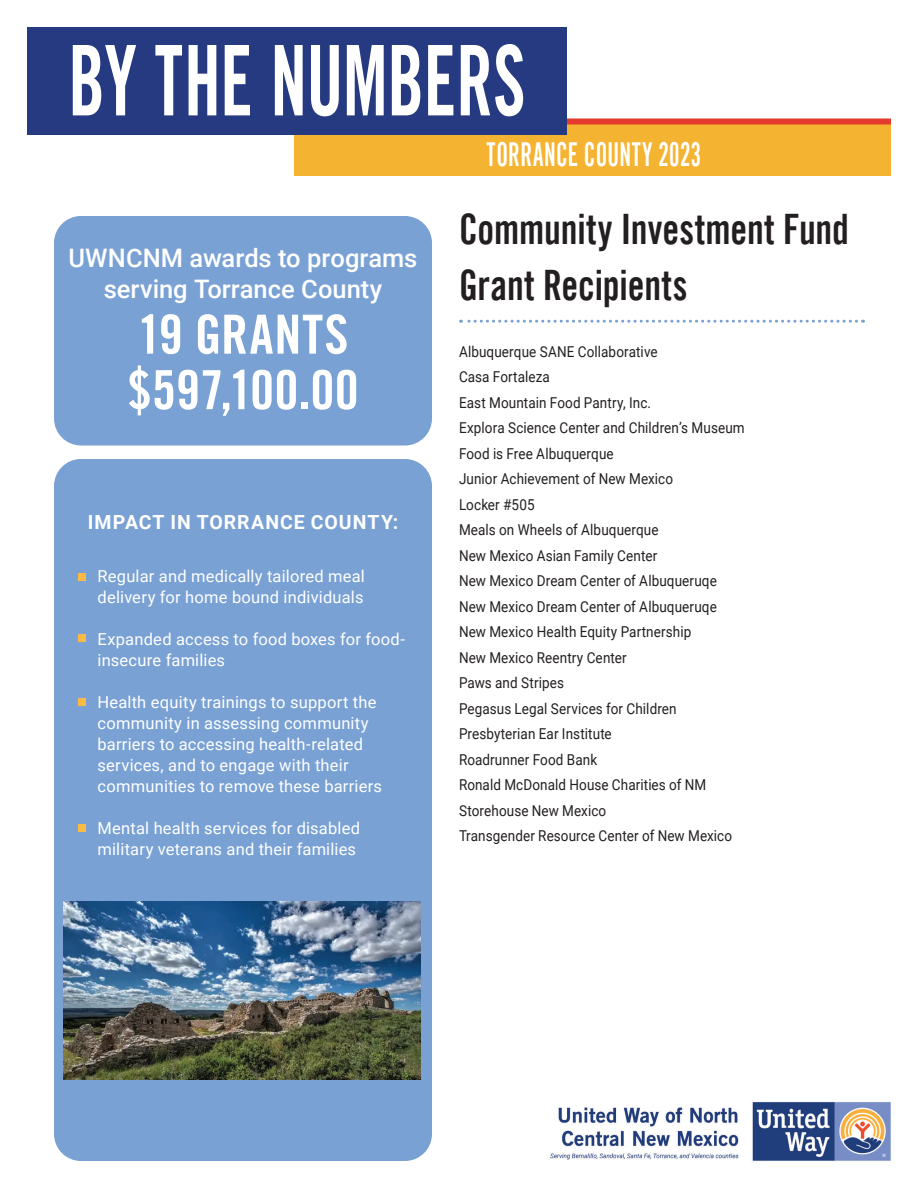
<style>
.page{position:relative;width:918px;height:1188px;background:#fff}
.page>*{position:absolute;margin:0;border:0;box-sizing:border-box;transform-origin:0 0}
.t1{font:97.5px "Trade Gothic LT Bold Cond Twenty";letter-spacing:-.005em;color:#fff;scale:.75 1}
.t2{font:54px/55.5px "Trade Gothic LT Bold Cond Twenty";letter-spacing:.005em;color:#fff}
.t3{font:42px/55.5px "Trade Gothic LT Bold Cond Twenty";letter-spacing:-.005em;color:#231f20;scale:.9 1}
.t4{font:33px "Trade Gothic LT Bold Cond Twenty";letter-spacing:.02em;color:#fff;scale:.71 1}
.t5{font:500 25.5px/31.5px "Roboto";color:#fff;text-align:center}
.t6{font:700 19.5px "Roboto";letter-spacing:.05em;color:#fff}
.t7{font:16.5px/21px "Roboto";letter-spacing:.01em;color:#fff}
.t8{font:15px/25.5px "Roboto";letter-spacing:.005em;color:#231f20;scale:.9 1}
</style>
<div class="page">
<div style="left:294px;top:119px;width:597px;height:57px;background:#f5b332"></div>
<div style="left:297px;top:118px;width:594px;height:6px;background:#e53b2e"></div>
<img style="left:550px;top:1102px;width:341px;height:59px">
<div style="left:28px;top:27px;width:539px;height:108px;background:#253a80"></div>
<svg style="left:460px;top:320px;width:396px;height:3px"></svg>
<div style="left:54px;top:216px;width:378px;height:230px;background:#79a1d4;border-radius:27px"></div>
<div style="left:54px;top:459px;width:378px;height:702px;background:#79a1d4;border-radius:27px"></div>
<div style="left:78px;top:574px;width:7px;height:7px;background:#fdb945"></div>
<div style="left:78px;top:698px;width:7px;height:8px;background:#fdb945"></div>
<div style="left:78px;top:634px;width:7px;height:8px;background:#fdb945"></div>
<div style="left:78px;top:824px;width:7px;height:8px;background:#fdb945"></div>
<img style="left:63px;top:901px;width:357px;height:179px">
<h1 class="t1" style="left:68px;top:21px;width:611px">BY THE NUMBERS</h1>
<h3 class="t4" style="left:487px;top:134px;width:304px">TORRANCE COUNTY 2023</h3>
<h3 class="t5" style="left:69px;top:241px;width:350px">UWNCNM awards to programs serving Torrance County</h3>
<h2 class="t2" style="left:127px;top:306px;width:233px">19 GRANTS $597,100.00</h2>
<h3 class="t6" style="left:88px;top:509px;width:312px">IMPACT IN TORRANCE COUNTY:</h3>
<p class="t7" style="left:98px;top:565px;width:269px">Regular and medically tailored meal delivery for home bound individuals</p>
<p class="t7" style="left:98px;top:628px;width:309px">Expanded access to food boxes for food&shy;insecure families</p>
<p class="t7" style="left:98px;top:691px;width:286px">Health equity trainings to support the community in assessing community barriers to accessing health-related services, and to engage with their communities to remove these barriers</p>
<p class="t7" style="left:98px;top:817px;width:264px">Mental health services for disabled military veterans and their families</p>
<h3 class="t3" style="left:459px;top:201px;width:435px">Community Investment Fund<br>Grant Recipients</h3>
<p class="t8" style="left:459px;top:338px;width:319px">Albuquerque SANE Collaborative<br>Casa Fortaleza<br>East Mountain Food Pantry, Inc.<br>Explora Science Center and Children’s Museum<br>Food is Free Albuquerque<br>Junior Achievement of New Mexico<br>Locker #505<br>Meals on Wheels of Albuquerque<br>New Mexico Asian Family Center<br>New Mexico Dream Center of Albuqueruqe<br>New Mexico Dream Center of Albuqueruqe<br>New Mexico Health Equity Partnership<br>New Mexico Reentry Center<br>Paws and Stripes<br>Pegasus Legal Services for Children<br>Presbyterian Ear Institute<br>Roadrunner Food Bank<br>Ronald McDonald House Charities of NM<br>Storehouse New Mexico<br>Transgender Resource Center of New Mexico</p>
</div>
